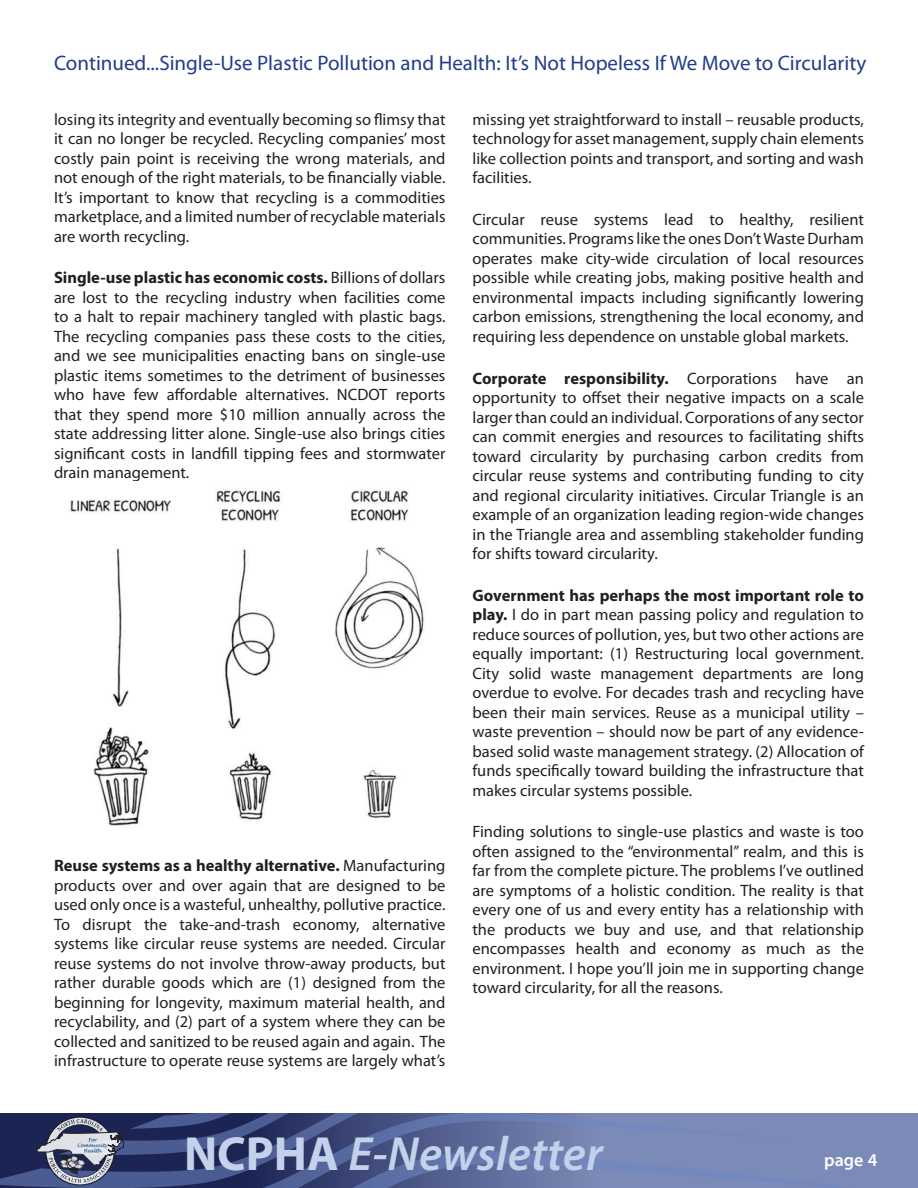
<style>
.page{position:relative;width:918px;height:1188px;background:#fff}
.page>*{position:absolute;margin:0;border:0;box-sizing:border-box;transform-origin:0 0}
.t1{font:italic 600 48.15px "Myriad Pro";color:#c4d1ea}
.subdeck{font:21px "Myriad Pro";color:#223d8a}
.t2{font:600 18px "Myriad Pro";color:#fff}
.bullet_5{font:16.5px/19.5px "Myriad Pro";color:#231f20;text-align:justify}
.s1{font-weight:700}
.s2{font-weight:700;font-style:normal}
</style>
<div class="page">
<svg style="left:0;top:1113px;width:914px;height:75px;background:#5c6997"></svg>
<img style="left:70px;top:490px;width:354px;height:336px">
<p class="subdeck" style="left:54px;top:50px;width:814px">Continued...Single-Use Plastic Pollution and Health: It’s Not Hopeless If We Move to Circularity</p>
<p class="bullet_5" style="left:54px;top:109px;width:393px">losing its integrity and eventually becoming so flimsy that it can no longer be recycled. Recycling companies’ most costly pain point is receiving the wrong materials, and not enough of the right materials, to be financially viable.<br>It’s important to know that recycling is a commodities marketplace, and a limited number of recyclable materials are worth recycling.</p>
<p class="bullet_5" style="left:54px;top:268px;width:393px"><span class="s1">Single-use plastic has economic costs.</span> Billions of dollars are lost to the recycling industry when facilities come to a halt to repair machinery tangled with plastic bags.<br>The recycling companies pass these costs to the cities, and we see municipalities enacting bans on single-use plastic items sometimes to the detriment of businesses who have few affordable alternatives. NCDOT reports that they spend more $10 million annually across the state addressing litter alone. Single-use also brings cities significant costs in landfill tipping fees and stormwater drain management.</p>
<p class="bullet_5" style="left:54px;top:856px;width:393px"><span class="s1">Reuse systems as a healthy alternative.</span> Manufacturing products over and over again that are designed to be used only once is a wasteful, unhealthy, pollutive practice.<br>To disrupt the take-and-trash economy, alternative systems like circular reuse systems are needed. Circular reuse systems do not involve throw-away products, but rather durable goods which are (1) designed from the beginning for longevity, maximum material health, and recyclability, and (2) part of a system where they can be collected and sanitized to be reused again and again. The infrastructure to operate reuse systems are largely what’s</p>
<p class="bullet_5" style="left:472px;top:109px;width:393px">missing yet straightforward to install – reusable products, technology for asset management, supply chain elements like collection points and transport, and sorting and wash facilities.</p>
<p class="bullet_5" style="left:472px;top:209px;width:393px">Circular reuse systems lead to healthy, resilient communities. Programs like the ones Don’t Waste Durham operates make city-wide circulation of local resources possible while creating jobs, making positive health and environmental impacts including significantly lowering carbon emissions, strengthening the local economy, and requiring less dependence on unstable global markets.</p>
<p class="bullet_5" style="left:472px;top:368px;width:393px"><span class="s1">Corporate responsibility.</span> Corporations have an opportunity to offset their negative impacts on a scale larger than could an individual. Corporations of any sector can commit energies and resources to facilitating shifts toward circularity by purchasing carbon credits from circular reuse systems and contributing funding to city and regional circularity initiatives. Circular Triangle is an example of an organization leading region-wide changes in the Triangle area and assembling stakeholder funding for shifts toward circularity.</p>
<p class="bullet_5" style="left:472px;top:585px;width:393px"><span class="s1">Government has perhaps the most important role to play.</span> I do in part mean passing policy and regulation to reduce sources of pollution, yes, but two other actions are equally important: (1) Restructuring local government.<br>City solid waste management departments are long overdue to evolve. For decades trash and recycling have been their main services. Reuse as a municipal utility – waste prevention – should now be part of any evidence&shy;based solid waste management strategy. (2) Allocation of funds specifically toward building the infrastructure that makes circular systems possible.</p>
<p class="bullet_5" style="left:472px;top:822px;width:393px">Finding solutions to single-use plastics and waste is too often assigned to the “environmental” realm, and this is far from the complete picture. The problems I’ve outlined are symptoms of a holistic condition. The reality is that every one of us and every entity has a relationship with the products we buy and use, and that relationship encompasses health and economy as much as the environment. I hope you’ll join me in supporting change toward circularity, for all the reasons.</p>
<h1 class="t1" style="left:184px;top:1124px;width:420px"><span class="s2">NCPHA</span> E-Newsletter</h1>
<p class="t2" style="left:824px;top:1148px;width:55px">page 4</p>
</div>
